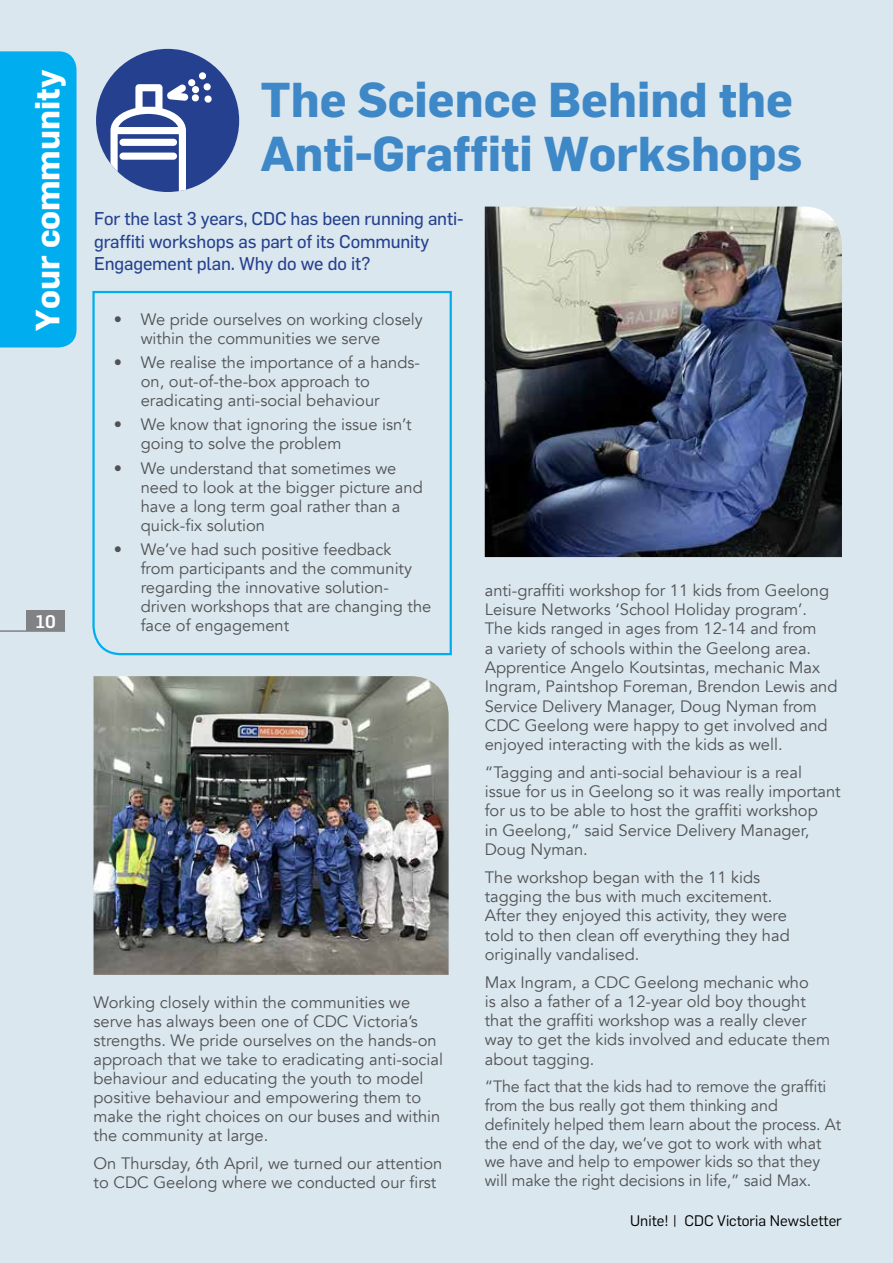
<style>
.page{position:relative;width:893px;height:1263px;background:#dae7ee}
.page>*{position:absolute;margin:0;border:0;box-sizing:border-box;transform-origin:0 0}
.t1{font:700 48px/54px "Flama";color:#3f88c8}
.t2{font:700 33px "Flama";color:#fff}
.t3{font:18.15px/22.5px "Flama Basic";letter-spacing:-.01em;color:#25408f}
.t4{font:500 18px "Flama";color:#fff}
.t5{font:16.5px/19.2px "Avenir";color:#515254}
.t6{font:16.35px/18.9px "Avenir";letter-spacing:-.005em;color:#515254}
.t7{font:15px "Flama";color:#000}
</style>
<div class="page">
<div style="left:27px;top:611px;width:38px;height:20px;background:#808285"></div>
<hr style="left:0;top:630px;width:65px;height:2px;background:#808285">
<div style="left:0;top:51px;width:77px;height:296px;background:#00aeef"></div>
<img style="left:485px;top:207px;width:357px;height:350px">
<img style="left:94px;top:676px;width:355px;height:299px">
<div style="left:96px;top:49px;width:143px;height:143px;background:#25408f;border-radius:50%"></div>
<svg style="left:111px;top:72px;width:101px;height:120px"></svg>
<svg style="left:92px;top:290px;width:360px;height:366px"></svg>
<h2 class="t2" style="left:24px;top:330px;width:262px;rotate:-90deg">Your community</h2>
<p class="t4" style="left:36px;top:608px;width:22px">10</p>
<h1 class="t1" style="left:260px;top:70px;width:544px">The Science Behind the<br>Anti-Graffiti Workshops</h1>
<p class="t3" style="left:94px;top:207px;width:371px">For the last 3 years, CDC has been running anti&shy;graffiti workshops as part of its Community<br>Engagement plan. Why do we do it?</p>
<p class="t5" style="left:141px;top:310px;width:284px;text-indent:-27px">• We pride ourselves on working closely within the communities we serve</p>
<p class="t5" style="left:141px;top:353px;width:281px;text-indent:-27px">• We realise the importance of a hands&shy;on, out-of-the-box approach to eradicating anti-social behaviour</p>
<p class="t5" style="left:141px;top:416px;width:273px;text-indent:-27px">• We know that ignoring the issue isn’t going to solve the problem</p>
<p class="t5" style="left:141px;top:459px;width:283px;text-indent:-27px">• We understand that sometimes we need to look at the bigger picture and have a long term goal rather than a quick-fix solution</p>
<p class="t5" style="left:141px;top:540px;width:292px;text-indent:-27px">• We’ve had such positive feedback<br>from participants and the community regarding the innovative solution&shy;driven workshops that are changing the face of engagement</p>
<p class="t5" style="left:94px;top:993px;width:351px">Working closely within the communities we serve has always been one of CDC Victoria’s strengths. We pride ourselves on the hands-on approach that we take to eradicating anti-social behaviour and educating the youth to model positive behaviour and empowering them to make the right choices on our buses and within the community at large.</p>
<p class="t5" style="left:94px;top:1154px;width:350px">On Thursday, 6th April, we turned our attention to CDC Geelong where we conducted our first</p>
<p class="t5" style="left:485px;top:581px;width:354px">anti-graffiti workshop for 11 kids from Geelong Leisure Networks ‘School Holiday program’.<br>The kids ranged in ages from 12-14 and from<br>a variety of schools within the Geelong area.<br>Apprentice Angelo Koutsintas, mechanic Max Ingram, Paintshop Foreman, Brendon Lewis and Service Delivery Manager, Doug Nyman from CDC Geelong were happy to get involved and enjoyed interacting with the kids as well.</p>
<p class="t5" style="left:485px;top:763px;width:357px">“Tagging and anti-social behaviour is a real issue for us in Geelong so it was really important for us to be able to host the graffiti workshop<br>in Geelong,” said Service Delivery Manager, Doug Nyman.</p>
<p class="t5" style="left:485px;top:868px;width:306px">The workshop began with the 11 kids tagging the bus with much excitement.<br>After they enjoyed this activity, they were told to then clean off everything they had originally vandalised.</p>
<p class="t5" style="left:485px;top:973px;width:347px">Max Ingram, a CDC Geelong mechanic who<br>is also a father of a 12-year old boy thought that the graffiti workshop was a really clever way to get the kids involved and educate them about tagging.</p>
<p class="t6" style="left:485px;top:1077px;width:358px">“The fact that the kids had to remove the graffiti from the bus really got them thinking and definitely helped them learn about the process. At the end of the day, we’ve got to work with what we have and help to empower kids so that they will make the right decisions in life,” said Max.</p>
<p class="t7" style="left:630px;top:1210px;width:213px">Unite! | CDC Victoria Newsletter</p>
</div>
